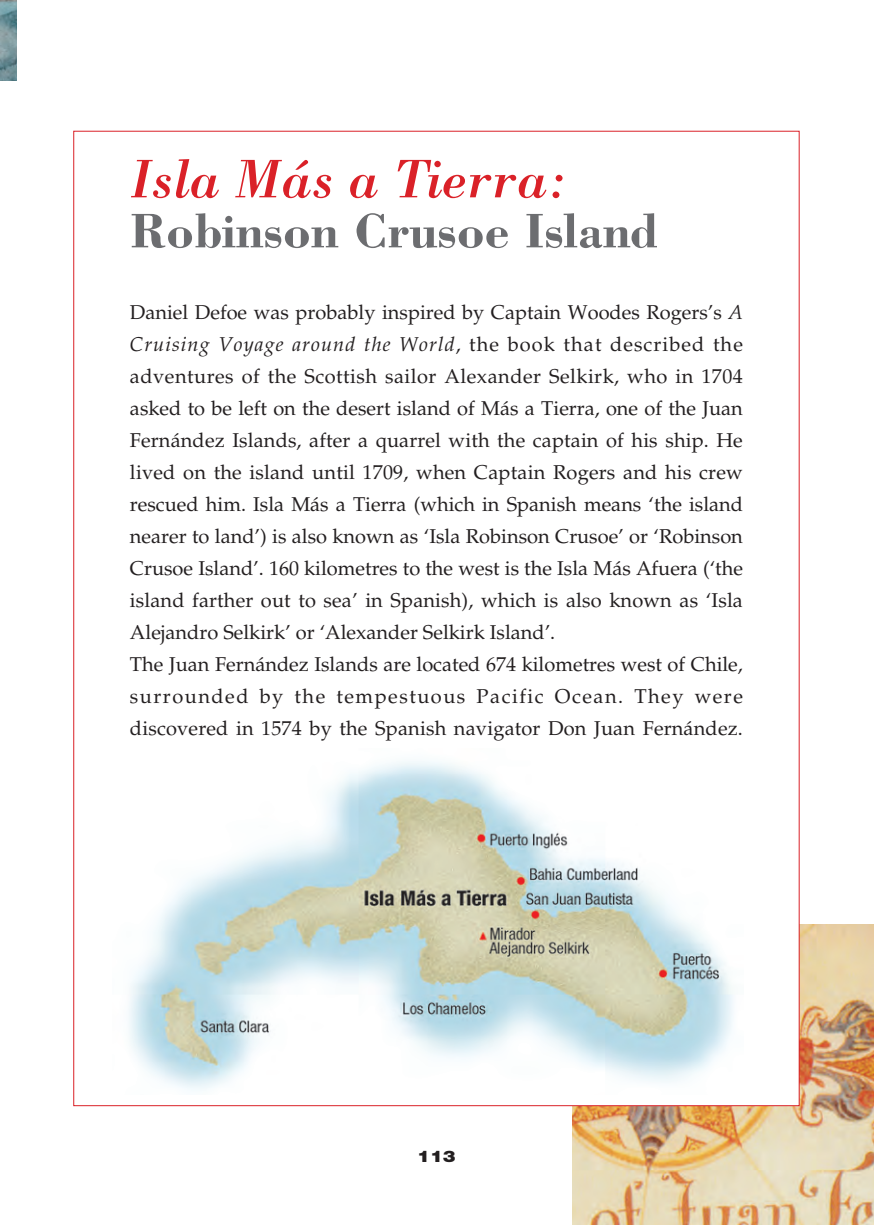
<style>
.page{position:relative;width:874px;height:1225px;background:#fff}
.page>*{position:absolute;margin:0;border:0;box-sizing:border-box;transform-origin:0 0}
.t1{font:italic 56px "Bodoni";color:#da2128}
.t2{font:700 50px "Bodoni";color:#6c6d70}
.t3{font:20px/32px "Palatino";color:#231f20}
.t4{font:900 16px "Helvetica Neue";color:#231f20;scale:1.2 1}
.s1{font-style:italic}
</style>
<div class="page">
<img style="left:572px;top:924px;width:301px;height:300px">
<div style="left:74px;top:131px;width:724px;height:974px;background:#fff"></div>
<img style="left:0;top:0;width:16px;height:81px">
<img style="left:129px;top:761px;width:604px;height:330px">
<h1 class="t1" style="left:130px;top:145px;width:438px">Isla Más a Tierra:</h1>
<h2 class="t2" style="left:130px;top:200px;width:529px">Robinson Crusoe Island</h2>
<p class="t3" style="left:130px;top:297px;width:614px">Daniel Defoe was probably inspired by Captain Woodes Rogers’s <span class="s1">A Cruising Voyage around the World</span>, the book that described the adventures of the Scottish sailor Alexander Selkirk, who in 1704 asked to be left on the desert island of Más a Tierra, one of the Juan Fernández Islands, after a quarrel with the captain of his ship. He lived on the island until 1709, when Captain Rogers and his crew rescued him. Isla Más a Tierra (which in Spanish means ‘the island nearer to land’) is also known as ‘Isla Robinson Crusoe’ or ‘Robinson Crusoe Island’. 160 kilometres to the west is the Isla Más Afuera (‘the island farther out to sea’ in Spanish), which is also known as ‘Isla Alejandro Selkirk’ or ‘Alexander Selkirk Island’.<br>The Juan Fernández Islands are located 674 kilometres west of Chile, surrounded by the tempestuous Pacific Ocean. They were discovered in 1574 by the Spanish navigator Don Juan Fernández.</p>
<p class="t4" style="left:417px;top:1146px;width:34px">113</p>
</div>
